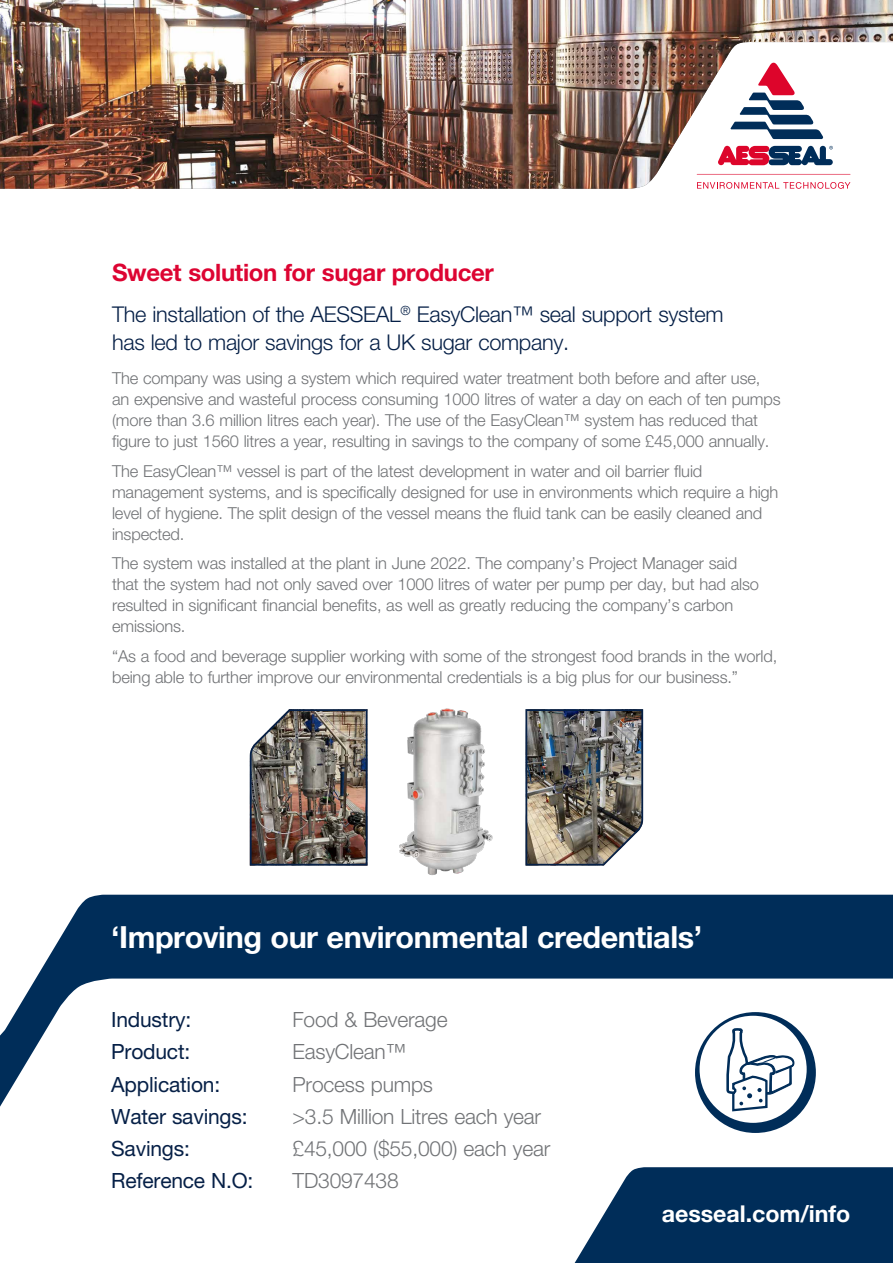
<style>
.page{position:relative;width:893px;height:1263px;background:#fff}
.page>*{position:absolute;margin:0;border:0;box-sizing:border-box;transform-origin:0 0}
.Case_Studies_White_Header{font:700 30.6px "Helvetica Neue LTW1 G";letter-spacing:-.015em;color:#fff}
.Headline{font:700 24px "Helvetica Neue LTW1 G";letter-spacing:-.015em;color:#dd0432}
.Website{font:700 23.25px "Helvetica Neue LTW1 G";letter-spacing:-.005em;color:#fff}
.Subline{font:300 21.75px/28.5px "Helvetica Neue LTW1 G";letter-spacing:-.015em;color:#062047}
.Case_Studies_Tabs{font:300 21px "Helvetica Neue LTW1 G";letter-spacing:-.01em;color:#717376}
.Case_Studies_Tabs-2{font:21px "Helvetica Neue LTW1 G";letter-spacing:-.01em;color:#062047}
.Body_copy_11pt{font:300 16.5px/21px "Helvetica Neue LTW1 G";letter-spacing:-.01em;color:#717376}
</style>
<div class="page">
<div style="left:36px;top:895px;width:857px;height:83px;background:#002d59"></div>
<svg style="left:0;top:978px;width:893px;height:155px"></svg>
<div style="left:695px;top:1012px;width:121px;height:121px;background:#002d59;border-radius:50%"></div>
<div style="left:700px;top:1016px;width:107px;height:107px;background:#fff;border-radius:50%"></div>
<svg style="left:726px;top:1026px;width:69px;height:87px"></svg>
<img style="left:0;top:0;width:893px;height:189px">
<img style="left:249px;top:709px;width:119px;height:157px">
<img style="left:525px;top:709px;width:119px;height:157px">
<svg style="left:574px;top:1167px;width:319px;height:96px;background:#184068"></svg>
<img style="left:399px;top:708px;width:94px;height:167px">
<p class="Headline" style="left:112px;top:257px;width:383px">Sweet solution for sugar producer</p>
<p class="Subline" style="left:112px;top:300px;width:613px">The installation of the AESSEAL<sup>®</sup> EasyClean™ seal support system has led to major savings for a UK sugar company.</p>
<p class="Body_copy_11pt" style="left:112px;top:368px;width:670px">The company was using a system which required water treatment both before and after use, an expensive and wasteful process consuming 1000 litres of water a day on each of ten pumps (more than 3.6 million litres each year). The use of the EasyClean™ system has reduced that figure to just 1560 litres a year, resulting in savings to the company of some £45,000 annually.</p>
<p class="Body_copy_11pt" style="left:112px;top:460px;width:668px">The EasyClean™ vessel is part of the latest development in water and oil barrier fluid management systems, and is specifically designed for use in environments which require a high level of hygiene. The split design of the vessel means the fluid tank can be easily cleaned and inspected.</p>
<p class="Body_copy_11pt" style="left:112px;top:553px;width:648px">The system was installed at the plant in June 2022. The company’s Project Manager said that the system had not only saved over 1000 litres of water per pump per day, but had also resulted in significant financial benefits, as well as greatly reducing the company’s carbon emissions.</p>
<p class="Body_copy_11pt" style="left:112px;top:645px;width:667px">“As a food and beverage supplier working with some of the strongest food brands in the world, being able to further improve our environmental credentials is a big plus for our business.”</p>
<p class="Case_Studies_White_Header" style="left:111px;top:918px;width:592px">‘Improving our environmental credentials’</p>
<p class="Case_Studies_Tabs-2" style="left:111px;top:1007px;width:81px">Industry:</p>
<p class="Case_Studies_Tabs" style="left:293px;top:1007px;width:156px">Food &amp; Beverage</p>
<p class="Case_Studies_Tabs-2" style="left:111px;top:1039px;width:81px">Product:</p>
<p class="Case_Studies_Tabs" style="left:293px;top:1039px;width:115px">EasyClean™</p>
<p class="Case_Studies_Tabs-2" style="left:111px;top:1071px;width:110px">Application:</p>
<p class="Case_Studies_Tabs" style="left:293px;top:1071px;width:142px">Process pumps</p>
<p class="Case_Studies_Tabs-2" style="left:111px;top:1103px;width:138px">Water savings:</p>
<p class="Case_Studies_Tabs" style="left:293px;top:1103px;width:250px">&gt;3.5 Million Litres each year</p>
<p class="Case_Studies_Tabs-2" style="left:111px;top:1135px;width:80px">Savings:</p>
<p class="Case_Studies_Tabs" style="left:293px;top:1135px;width:259px">£45,000 ($55,000) each year</p>
<p class="Case_Studies_Tabs-2" style="left:111px;top:1167px;width:144px">Reference N.O:</p>
<p class="Case_Studies_Tabs" style="left:293px;top:1167px;width:108px">TD3097438</p>
<p class="Website" style="left:662px;top:1199px;width:190px">aesseal.com/info</p>
</div>
